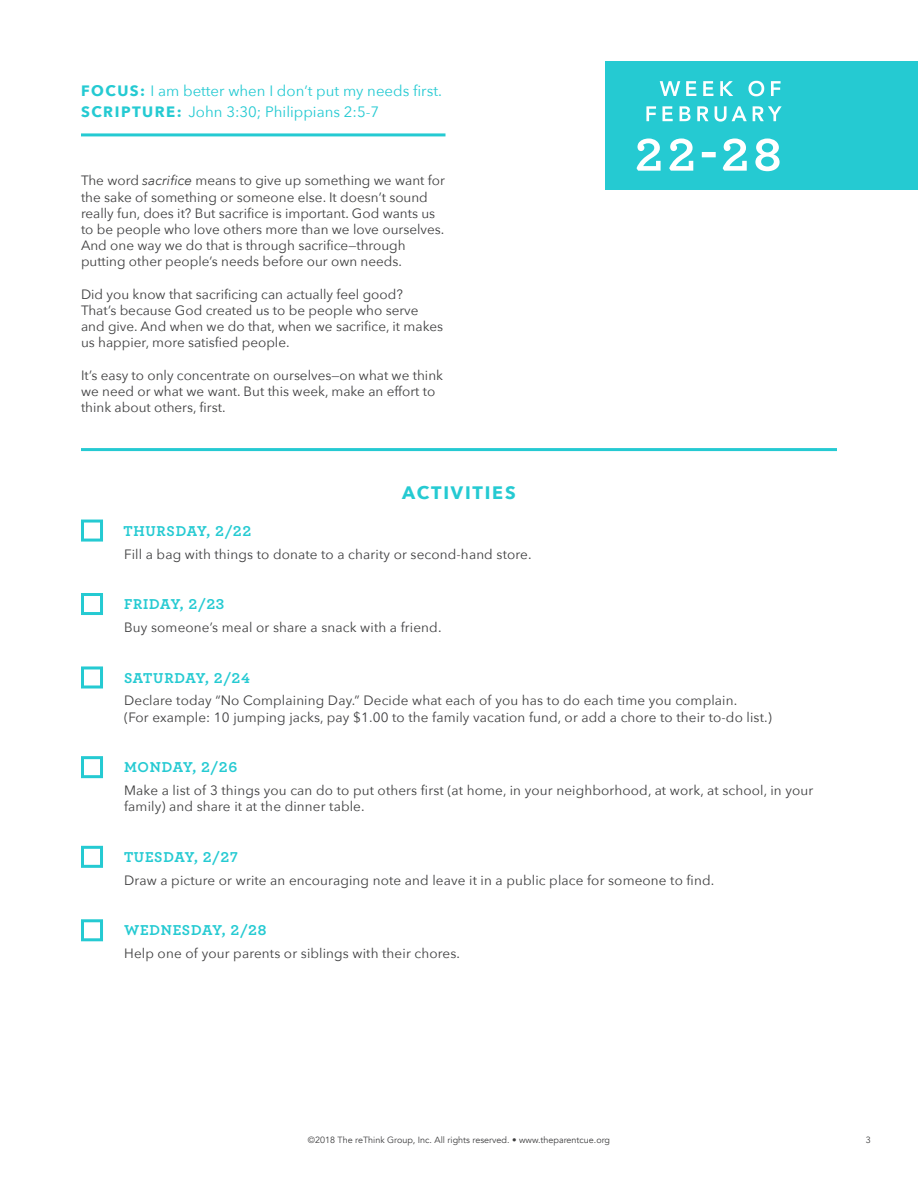
<style>
.page{position:relative;width:918px;height:1188px;background:#fff}
.page>*{position:absolute;margin:0;border:0;box-sizing:border-box;transform-origin:0 0}
.t1{font:700 18px "Avenir Next";letter-spacing:.1em;color:#25cad2}
.t2{font:15px "Avenir Next";color:#25cad2}
.t3{font:700 15px "Archer Pro";letter-spacing:.05em;color:#25cad2}
.t4{font:13.5px/16.2px "Avenir Next";color:#3e3e3f}
.t5{font:9px "Avenir";color:#3e3e3f}
.s1{font-weight:700}
.s2{font-style:italic}
</style>
<div class="page">
<hr style="left:81px;top:133px;width:365px;height:3px;background:#25cad2">
<div style="left:81px;top:520px;width:22px;height:22px;border:3px solid #25cad2"></div>
<div style="left:81px;top:593px;width:22px;height:22px;border:3px solid #25cad2"></div>
<div style="left:81px;top:666px;width:22px;height:22px;border:3px solid #25cad2"></div>
<div style="left:81px;top:756px;width:22px;height:22px;border:3px solid #25cad2"></div>
<div style="left:81px;top:846px;width:22px;height:22px;border:3px solid #25cad2"></div>
<div style="left:81px;top:919px;width:22px;height:22px;border:3px solid #25cad2"></div>
<hr style="left:81px;top:448px;width:756px;height:3px;background:#25cad2">
<div style="left:606px;top:62px;width:312px;height:128px;background:#25cad2"></div>
<svg style="left:646px;top:106px;width:136px;height:16px"></svg>
<svg style="left:660px;top:81px;width:121px;height:15px"></svg>
<svg style="left:637px;top:138px;width:143px;height:33px"></svg>
<p class="t2" style="left:81px;top:78px;width:363px"><span class="s1">FOCUS:</span> I am better when I don’t put my needs first.</p>
<p class="t2" style="left:81px;top:99px;width:300px"><span class="s1">SCRIPTURE:</span> John 3:30; Philippians 2:5-7</p>
<p class="t4" style="left:81px;top:172px;width:365px">The word <span class="s2">sacrifice</span> means to give up something we want for the sake of something or someone else. It doesn’t sound really fun, does it? But sacrifice is important. God wants us to be people who love others more than we love ourselves.<br>And one way we do that is through sacrifice—through putting other people’s needs before our own needs.</p>
<p class="t4" style="left:81px;top:285px;width:364px">Did you know that sacrificing can actually feel good?<br>That’s because God created us to be people who serve and give. And when we do that, when we sacrifice, it makes us happier, more satisfied people.</p>
<p class="t4" style="left:81px;top:366px;width:364px">It’s easy to only concentrate on ourselves—on what we think we need or what we want. But this week, make an effort to think about others, first.</p>
<p class="t1" style="left:402px;top:477px;width:115px">ACTIVITIES</p>
<p class="t3" style="left:123px;top:519px;width:129px">THURSDAY, 2/22</p>
<p class="t4" style="left:124px;top:545px;width:409px">Fill a bag with things to donate to a charity or second-hand store.</p>
<p class="t3" style="left:124px;top:592px;width:102px">FRIDAY, 2/23</p>
<p class="t4" style="left:124px;top:619px;width:319px">Buy someone’s meal or share a snack with a friend.</p>
<p class="t3" style="left:124px;top:666px;width:127px">SATURDAY, 2/24</p>
<p class="t4" style="left:124px;top:692px;width:649px">Declare today “No Complaining Day.” Decide what each of you has to do each time you complain.<br>(For example: 10 jumping jacks, pay $1.00 to the family vacation fund, or add a chore to their to-do list.)</p>
<p class="t3" style="left:124px;top:755px;width:115px">MONDAY, 2/26</p>
<p class="t4" style="left:124px;top:782px;width:691px">Make a list of 3 things you can do to put others first (at home, in your neighborhood, at work, at school, in your family) and share it at the dinner table.</p>
<p class="t3" style="left:124px;top:845px;width:115px">TUESDAY, 2/27</p>
<p class="t4" style="left:124px;top:871px;width:592px">Draw a picture or write an encouraging note and leave it in a public place for someone to find.</p>
<p class="t3" style="left:124px;top:918px;width:144px">WEDNESDAY, 2/28</p>
<p class="t4" style="left:124px;top:945px;width:337px">Help one of your parents or siblings with their chores.</p>
<p class="t5" style="left:308px;top:1135px;width:304px">©2018 The reThink Group, Inc. All rights reserved. • www.theparentcue.org</p>
<p class="t5" style="left:866px;top:1135px;width:7px">3</p>
</div>
